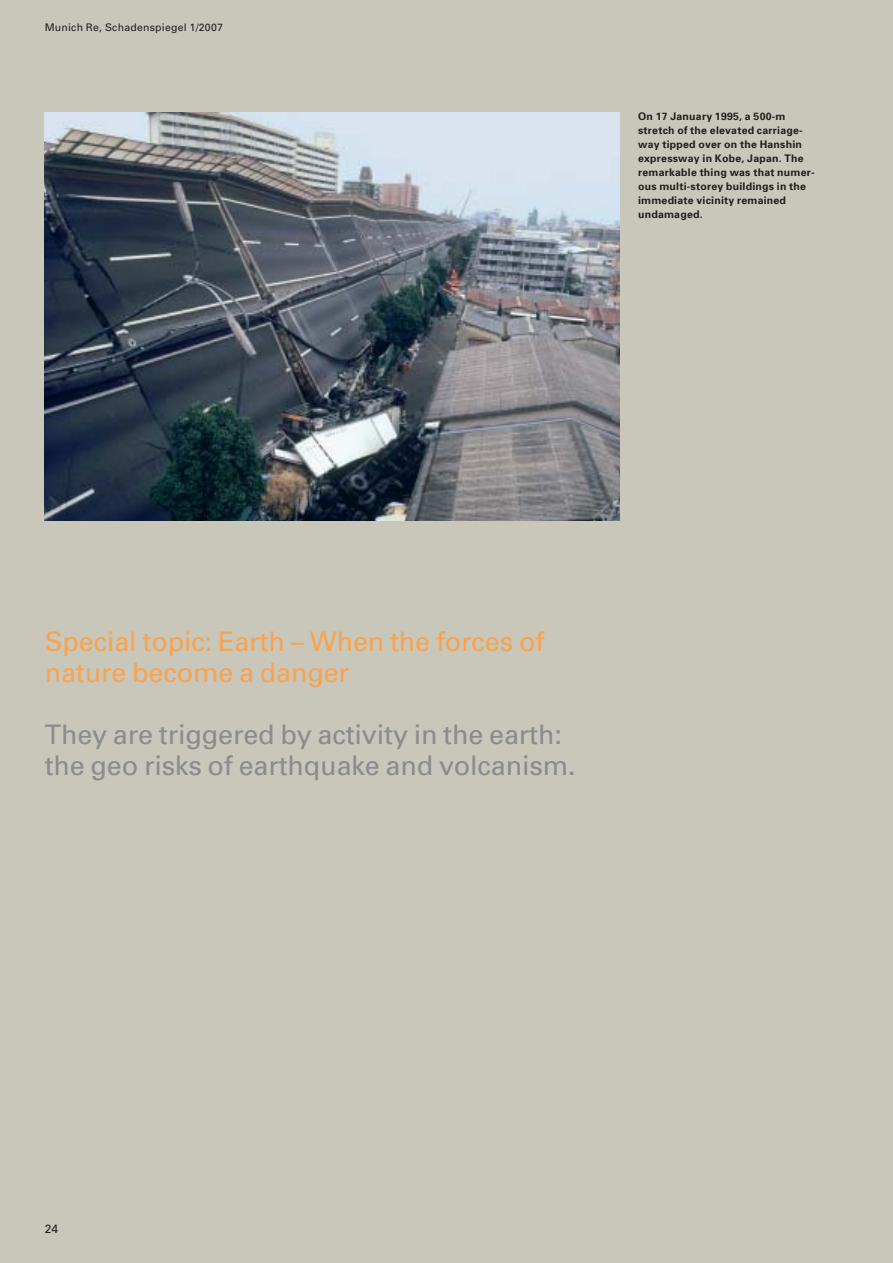
<style>
.page{position:relative;width:893px;height:1263px;background:#fff}
.page>*{position:absolute;margin:0;border:0;box-sizing:border-box;transform-origin:0 0}
.t1{font:27px/30.9px "MR Univers";letter-spacing:-.005em;color:#8a8c8e}
.t2{font:27px/30.9px "MR Univers";letter-spacing:-.005em;color:#f9a350}
.t3{font:12px "MR Univers";color:#231f20}
.t4{font:700 10.5px/14px "MR Univers";letter-spacing:.02em;color:#231f20}
.t5{font:10.5px "MR Univers";letter-spacing:.02em;color:#231f20}
</style>
<div class="page">
<div style="left:0;top:0;width:892px;height:1263px;background:#c8c7b9"></div>
<img style="left:45px;top:112px;width:574px;height:408px">
<p class="t5" style="left:45px;top:23px;width:180px">Munich Re, Schadenspiegel 1/2007</p>
<p class="t4" style="left:638px;top:110px;width:178px">On 17 January 1995, a 500-m stretch of the elevated carriage&shy;way tipped over on the Hanshin expressway in Kobe, Japan. The remarkable thing was that numer&shy;ous multi-storey buildings in the immediate vicinity remained undamaged.</p>
<h1 class="t2" style="left:45px;top:628px;width:501px">Special topic: Earth – When the forces of nature become a danger</h1>
<h1 class="t1" style="left:45px;top:721px;width:532px">They are triggered by activity in the earth: the geo risks of earthquake and volcanism.</h1>
<p class="t3" style="left:45px;top:1225px;width:15px">24</p>
</div>
